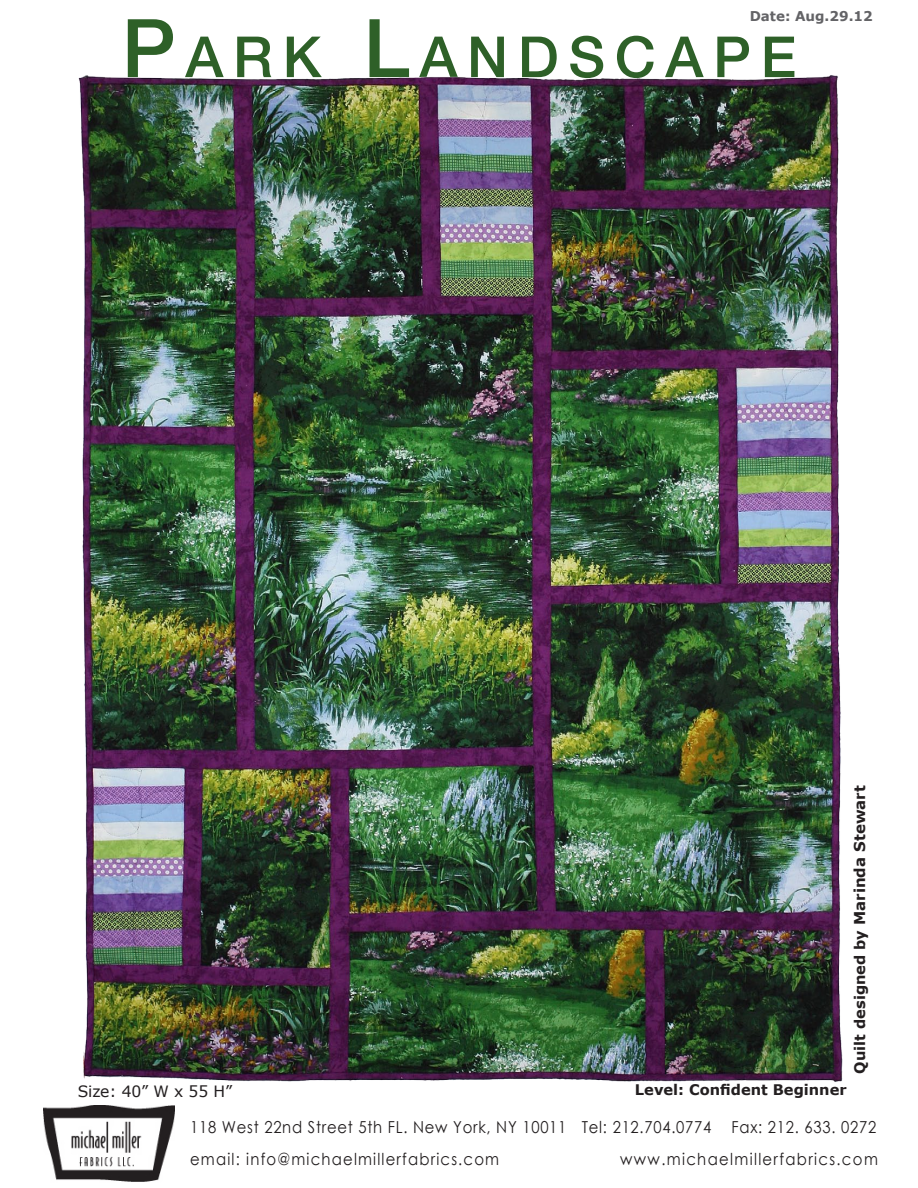
<style>
.page{position:relative;width:918px;height:1188px;background:#fff}
.page>*{position:absolute;margin:0;border:0;box-sizing:border-box;transform-origin:0 0}
.t1{font:500 56.7px "Helvetica Neue";letter-spacing:.17em;color:#2e6028}
.t2{font:16.5px "Century Gothic";letter-spacing:.05em;color:#231f20;scale:.9 1}
.t3{font:16.5px "Century Gothic";letter-spacing:.08em;color:#231f20;scale:.9 1}
.t4{font:15.6px "Verdana";letter-spacing:-.01em;color:#231f20}
.t5{font:700 14.7px "Verdana";color:#231f20}
.t6{font:700 13.5px "Verdana";color:#636366}
.s1{font-size:81px}
.s2{font-size:15px}
</style>
<div class="page">
<img style="left:44px;top:1105px;width:130px;height:77px">
<img style="left:78px;top:75px;width:765px;height:1007px">
<p class="t6" style="left:750px;top:7px;width:125px">Date: Aug.29.12</p>
<p class="t1" style="left:122px;top:11px;width:676px"><span class="s1">P</span>ARK <span class="s1">L</span>ANDSCAPE</p>
<p class="t5" style="left:850px;top:1074px;width:290px;rotate:-90deg">Quilt designed by <span class="s2">Marinda Stewart</span></p>
<p class="t4" style="left:78px;top:1082px;width:156px">Size: 40” W x 55 H”</p>
<p class="t5" style="left:635px;top:1080px;width:213px">Level: Confident Beginner</p>
<p class="t2" style="left:190px;top:1116px;width:764px">118 West 22nd Street 5th FL. New York, NY 10011 Tel: 212.704.0774 Fax: 212. 633. 0272</p>
<p class="t3" style="left:190px;top:1147px;width:345px">email: info@michaelmillerfabrics.com</p>
<p class="t3" style="left:620px;top:1147px;width:288px">www.michaelmillerfabrics.com</p>
</div>
